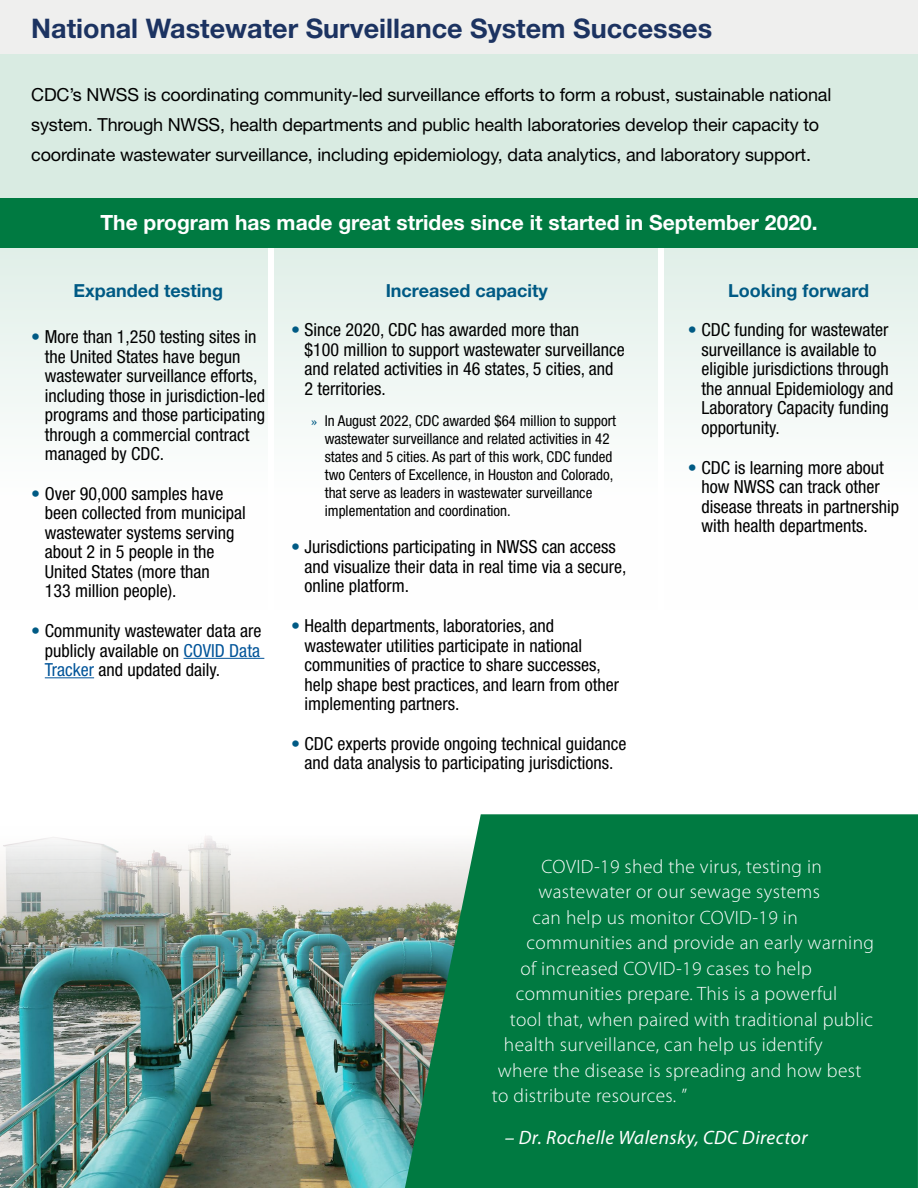
<style>
.page{position:relative;width:918px;height:1188px;background:#fff}
.page>*{position:absolute;margin:0;border:0;box-sizing:border-box;transform-origin:0 0}
.t1{font:700 27px "Helvetica Neue LT Std";color:#1c3361}
.H2_MAP{font:700 21px "Helvetica Neue LT Std";color:#fff}
.P_Sm_Captions_copy{font:300 19.35px "Myriad Pro";letter-spacing:.02em;color:#fff}
.P_Sm_Captions_copy-2{font:italic 19.35px "Myriad Pro";letter-spacing:.02em;color:#fff}
.t2{font:condensed 18px/19.5px "Helvetica Neue LT Std";color:#000}
.P1_page_2{font:18px/30px "Helvetica Neue LT Std";letter-spacing:-.01em;color:#000}
.P2{font:700 18px "Helvetica Neue LT Std";color:#005a84}
.H2_MAP-2{font:700 18px "Helvetica Neue LT Std";color:#005a84}
.t3{font:condensed 15px/18px "Helvetica Neue LT Std";color:#000}
.s1{color:#005a84}
.s2{color:#005499}
.s3{font-family:"Chaparral Pro";font-stretch:normal;color:#005a84}
</style>
<div class="page">
<div style="left:0;top:0;width:918px;height:242px;background:#d9ebe2"></div>
<div style="left:0;top:246px;width:918px;height:364px;background:linear-gradient(to bottom,#e3f0ea,#fff)"></div>
<div style="left:0;top:0;width:918px;height:54px;background:#efefee"></div>
<div style="left:268px;top:245px;width:6px;height:469px;background:#fff"></div>
<div style="left:658px;top:245px;width:6px;height:469px;background:#fff"></div>
<img style="left:0;top:836px;width:405px;height:352px">
<svg style="left:405px;top:814px;width:513px;height:374px;background:#0d7e48"></svg>
<div style="left:0;top:198px;width:918px;height:49px;background:#007a41"></div>
<hr style="left:184px;top:658px;width:80px;height:1px;background:#005499">
<hr style="left:45px;top:677px;width:49px;height:1px;background:#005499">
<h2 class="t1" style="left:31px;top:12px;width:682px">National Wastewater Surveillance System Successes</h2>
<p class="P1_page_2" style="left:31px;top:79px;width:802px">CDC’s NWSS is coordinating community-led surveillance efforts to form a robust, sustainable national system. Through NWSS, health departments and public health laboratories develop their capacity to coordinate wastewater surveillance, including epidemiology, data analytics, and laboratory support.</p>
<h2 class="H2_MAP" style="left:100px;top:209px;width:719px">The program has made great strides since it started in September 2020.</h2>
<h2 class="H2_MAP-2" style="left:73px;top:279px;width:151px">Expanded testing</h2>
<p class="t2" style="left:45px;top:327px;width:222px;text-indent:-14px"><span class="s1">•</span> More than 1,250 testing sites in the United States have begun wastewater surveillance efforts, including those in jurisdiction-led programs and those participating through a commercial contract managed by CDC.</p>
<p class="t2" style="left:45px;top:484px;width:202px;text-indent:-14px"><span class="s1">•</span> Over 90,000 samples have been collected from municipal wastewater systems serving about 2 in 5 people in the<br>United States (more than<br>133 million people).</p>
<p class="t2" style="left:45px;top:621px;width:218px;text-align:justify;text-indent:-14px"><span class="s1">•</span> Community wastewater data are publicly available on <span class="s2">COVID Data Tracker</span> and updated daily.</p>
<p class="P2" style="left:386px;top:279px;width:164px">Increased capacity</p>
<p class="t2" style="left:305px;top:320px;width:322px;text-indent:-14px"><span class="s1">•</span> Since 2020, CDC has awarded more than<br>$100 million to support wastewater surveillance and related activities in 46 states, 5 cities, and 2 territories.</p>
<p class="t3" style="left:325px;top:412px;width:293px;text-indent:-14px"><span class="s3">»</span> In August 2022, CDC awarded $64 million to support wastewater surveillance and related activities in 42 states and 5 cities. As part of this work, CDC funded two Centers of Excellence, in Houston and Colorado, that serve as leaders in wastewater surveillance implementation and coordination.</p>
<p class="t2" style="left:305px;top:537px;width:323px;text-indent:-14px"><span class="s1">•</span> Jurisdictions participating in NWSS can access and visualize their data in real time via a secure, online platform.</p>
<p class="t2" style="left:305px;top:616px;width:316px;text-indent:-14px"><span class="s1">•</span> Health departments, laboratories, and wastewater utilities participate in national communities of practice to share successes, help shape best practices, and learn from other implementing partners.</p>
<p class="t2" style="left:291px;top:734px;width:337px;text-align:center"><span class="s1">•</span> CDC experts provide ongoing technical guidance and data analysis to participating jurisdictions.</p>
<p class="P2" style="left:728px;top:279px;width:142px">Looking forward</p>
<p class="t2" style="left:701px;top:320px;width:194px;text-indent:-14px"><span class="s1">•</span> CDC funding for wastewater surveillance is available to eligible jurisdictions through the annual Epidemiology and<br>Laboratory Capacity funding opportunity.</p>
<p class="t2" style="left:701px;top:457px;width:199px;text-indent:-14px"><span class="s1">•</span> CDC is learning more about how NWSS can track other disease threats in partnership with health departments.</p>
<p class="P_Sm_Captions_copy" style="left:541px;top:856px;width:282px">COVID-19 shed the virus, testing in</p>
<p class="P_Sm_Captions_copy" style="left:538px;top:881px;width:283px">wastewater or our sewage systems</p>
<p class="P_Sm_Captions_copy" style="left:532px;top:907px;width:267px">can help us monitor COVID-19 in</p>
<p class="P_Sm_Captions_copy" style="left:526px;top:932px;width:349px">communities and provide an early warning</p>
<p class="P_Sm_Captions_copy" style="left:520px;top:958px;width:293px">of increased COVID-19 cases to help</p>
<p class="P_Sm_Captions_copy" style="left:516px;top:983px;width:323px">communities prepare. This is a powerful</p>
<p class="P_Sm_Captions_copy" style="left:510px;top:1009px;width:365px">tool that, when paired with traditional public</p>
<p class="P_Sm_Captions_copy" style="left:504px;top:1034px;width:320px">health surveillance, can help us identify</p>
<p class="P_Sm_Captions_copy" style="left:498px;top:1060px;width:365px">where the disease is spreading and how best</p>
<p class="P_Sm_Captions_copy" style="left:492px;top:1085px;width:197px">to distribute resources. ”</p>
<p class="P_Sm_Captions_copy-2" style="left:505px;top:1127px;width:304px">– Dr. Rochelle Walensky, CDC Director</p>
</div>
